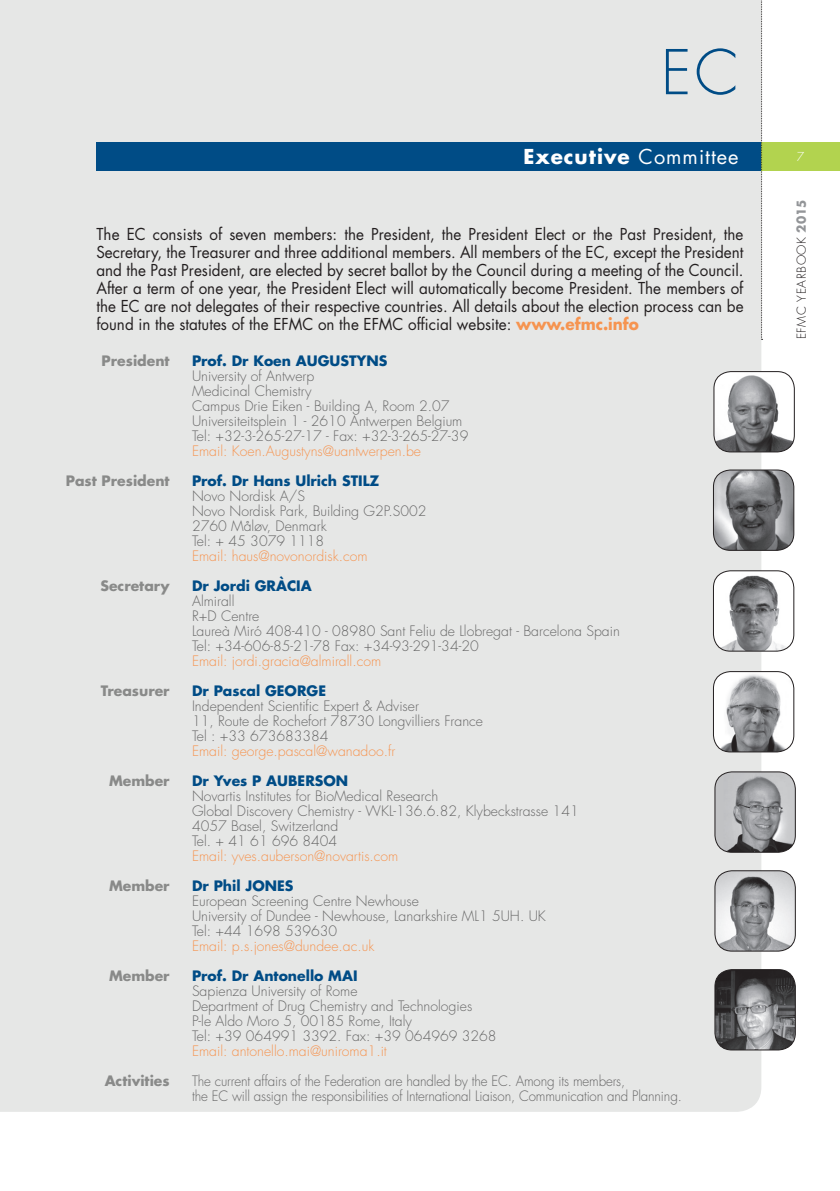
<style>
.page{position:relative;width:840px;height:1191px;background:#fff}
.page>*{position:absolute;margin:0;border:0;box-sizing:border-box;transform-origin:0 0}
.t1{font:300 60px "Futura";color:#004c86}
.t2{font:700 20px "Futura";letter-spacing:.05em;color:#fff}
.t3{font:16px/18px "Futura";color:#231f20;text-align:justify;scale:.95 1}
.t4{font:300 14px/15px "Futura";color:#676767}
.t5{font:300 14px "Futura";color:#f69450}
.t6{font:300 14px/15px "Futura";color:#676767;scale:.95 1}
.t7{font:700 14px "Futura";color:#004c86}
.t8{font:700 14px "Futura";color:#898a89}
.t9{font:300 12px "Futura";letter-spacing:.05em;color:#231f20}
.t10{font:300 12px "Futura";color:#fff}
.s1{font-weight:400}
.s2{font-weight:700;color:#f69450}
.s3{font-weight:700;color:#939598}
</style>
<div class="page">
<div style="left:0;top:0;width:761px;height:1111px;background:#e6e7e6"></div>
<div style="left:96px;top:142px;width:665px;height:28px;background:#004c86"></div>
<div style="left:761px;top:142px;width:78px;height:28px;background:#b2d34f"></div>
<svg style="left:760px;top:0;width:2px;height:340px"></svg>
<img style="left:713px;top:470px;width:80px;height:80px">
<div style="left:712px;top:470px;width:81px;height:80px;border:1px solid #231f20;border-radius:17px"></div>
<div style="left:713px;top:571px;width:80px;height:80px;background:#fff;border-radius:17px"></div>
<img style="left:717px;top:571px;width:71px;height:80px">
<div style="left:712px;top:570px;width:81px;height:81px;border:1px solid #231f20;border-radius:17px"></div>
<img style="left:713px;top:671px;width:80px;height:81px">
<div style="left:712px;top:671px;width:81px;height:81px;border:1px solid #231f20;border-radius:17px"></div>
<img style="left:714px;top:870px;width:80px;height:81px">
<div style="left:714px;top:870px;width:81px;height:81px;border:1px solid #231f20;border-radius:17px"></div>
<img style="left:714px;top:772px;width:80px;height:80px">
<div style="left:714px;top:771px;width:81px;height:81px;border:1px solid #231f20;border-radius:17px"></div>
<img style="left:714px;top:969px;width:80px;height:81px">
<div style="left:714px;top:969px;width:81px;height:81px;border:1px solid #231f20;border-radius:17px"></div>
<img style="left:713px;top:371px;width:79px;height:81px">
<div style="left:713px;top:371px;width:81px;height:81px;border:1px solid #231f20;border-radius:17px"></div>
<h1 class="t1" style="left:660px;top:34px;width:79px">EC</h1>
<h2 class="t2" style="left:523px;top:143px;width:216px">Executive <span class="s1">Committee</span></h2>
<p class="t10" style="left:796px;top:149px;width:9px">7</p>
<p class="t3" style="left:96px;top:224px;width:682px">The EC consists of seven members: the President, the President Elect or the Past President, the Secretary, the Treasurer and three additional members. All members of the EC, except the President and the Past President, are elected by secret ballot by the Council during a meeting of the Council.<br>After a term of one year, the President Elect will automatically become President. The members of the EC are not delegates of their respective countries. All details about the election process can be found in the statutes of the EFMC on the EFMC official website: <span class="s2">www.efmc.info</span></p>
<p class="t7" style="left:192px;top:351px;width:197px">Prof. Dr Koen AUGUSTYNS</p>
<p class="t4" style="left:192px;top:368px;width:278px">University of Antwerp<br>Medicinal Chemistry<br>Campus Drie Eiken - Building A, Room 2.07<br>Universiteitsplein 1 - 2610 Antwerpen Belgium Tel: +32-3-265-27-17 - Fax: +32-3-265-27-39</p>
<p class="t5" style="left:192px;top:442px;width:230px">Email: Koen.Augustyns@uantwerpen.be</p>
<p class="t7" style="left:192px;top:471px;width:189px">Prof. Dr Hans Ulrich STILZ</p>
<p class="t4" style="left:192px;top:488px;width:236px">Novo Nordisk A/S<br>Novo Nordisk Park, Building G2P.S002<br>2760 Måløv, Denmark<br>Tel: + 45 3079 1118</p>
<p class="t5" style="left:192px;top:547px;width:177px">Email: haus@novonordisk.com</p>
<p class="t7" style="left:192px;top:576px;width:121px">Dr Jordi GRÀCIA</p>
<p class="t4" style="left:192px;top:593px;width:429px">Almirall<br>R+D Centre<br>Laureà Miró 408-410 - 08980 Sant Feliu de Llobregat - Barcelona Spain Tel: +34-606-85-21-78 Fax: +34-93-291-34-20</p>
<p class="t5" style="left:192px;top:652px;width:190px">Email: jordi.gracia@almirall.com</p>
<p class="t7" style="left:192px;top:681px;width:135px">Dr Pascal GEORGE</p>
<p class="t4" style="left:192px;top:698px;width:292px">Independent Scientific Expert &amp; Adviser<br>11, Route de Rochefort 78730 Longvilliers France<br>Tel : +33 673683384</p>
<p class="t5" style="left:192px;top:742px;width:205px">Email: george.pascal@wanadoo.fr</p>
<p class="t7" style="left:192px;top:771px;width:158px">Dr Yves P AUBERSON</p>
<p class="t4" style="left:192px;top:788px;width:388px">Novartis Institutes for BioMedical Research<br>Global Discovery Chemistry - WKL-136.6.82, Klybeckstrasse 141<br>4057 Basel, Switzerland<br>Tel. + 41 61 696 8404</p>
<p class="t5" style="left:192px;top:847px;width:208px">Email: yves.auberson@novartis.com</p>
<p class="t7" style="left:192px;top:876px;width:103px">Dr Phil JONES</p>
<p class="t4" style="left:192px;top:893px;width:355px">European Screening Centre Newhouse<br>University of Dundee - Newhouse, Lanarkshire ML1 5UH. UK<br>Tel: +44 1698 539630</p>
<p class="t5" style="left:192px;top:937px;width:184px">Email: p.s.jones@dundee.ac.uk</p>
<p class="t7" style="left:192px;top:966px;width:167px">Prof. Dr Antonello MAI</p>
<p class="t4" style="left:192px;top:983px;width:306px">Sapienza University of Rome<br>Department of Drug Chemistry and Technologies<br>P-le Aldo Moro 5, 00185 Rome, Italy<br>Tel: +39 064991 3392. Fax: +39 064969 3268</p>
<p class="t5" style="left:192px;top:1042px;width:196px">Email: antonello.mai@uniroma1.it</p>
<p class="t6" style="left:192px;top:1073px;width:517px">The current affairs of the Federation are handled by the EC. Among its members,<br>the EC will assign the responsibilities of International Liaison, Communication and Planning.</p>
<p class="t8" style="left:102px;top:351px;width:69px">President</p>
<p class="t8" style="left:66px;top:471px;width:105px">Past President</p>
<p class="t8" style="left:100px;top:576px;width:71px">Secretary</p>
<p class="t8" style="left:101px;top:681px;width:70px">Treasurer</p>
<p class="t8" style="left:109px;top:771px;width:62px">Member</p>
<p class="t8" style="left:109px;top:876px;width:62px">Member</p>
<p class="t8" style="left:109px;top:966px;width:62px">Member</p>
<p class="t8" style="left:105px;top:1071px;width:66px">Activities</p>
<p class="t9" style="left:793px;top:339px;width:141px;rotate:-90deg">EFMC YEARBOOK <span class="s3">2015</span></p>
</div>
